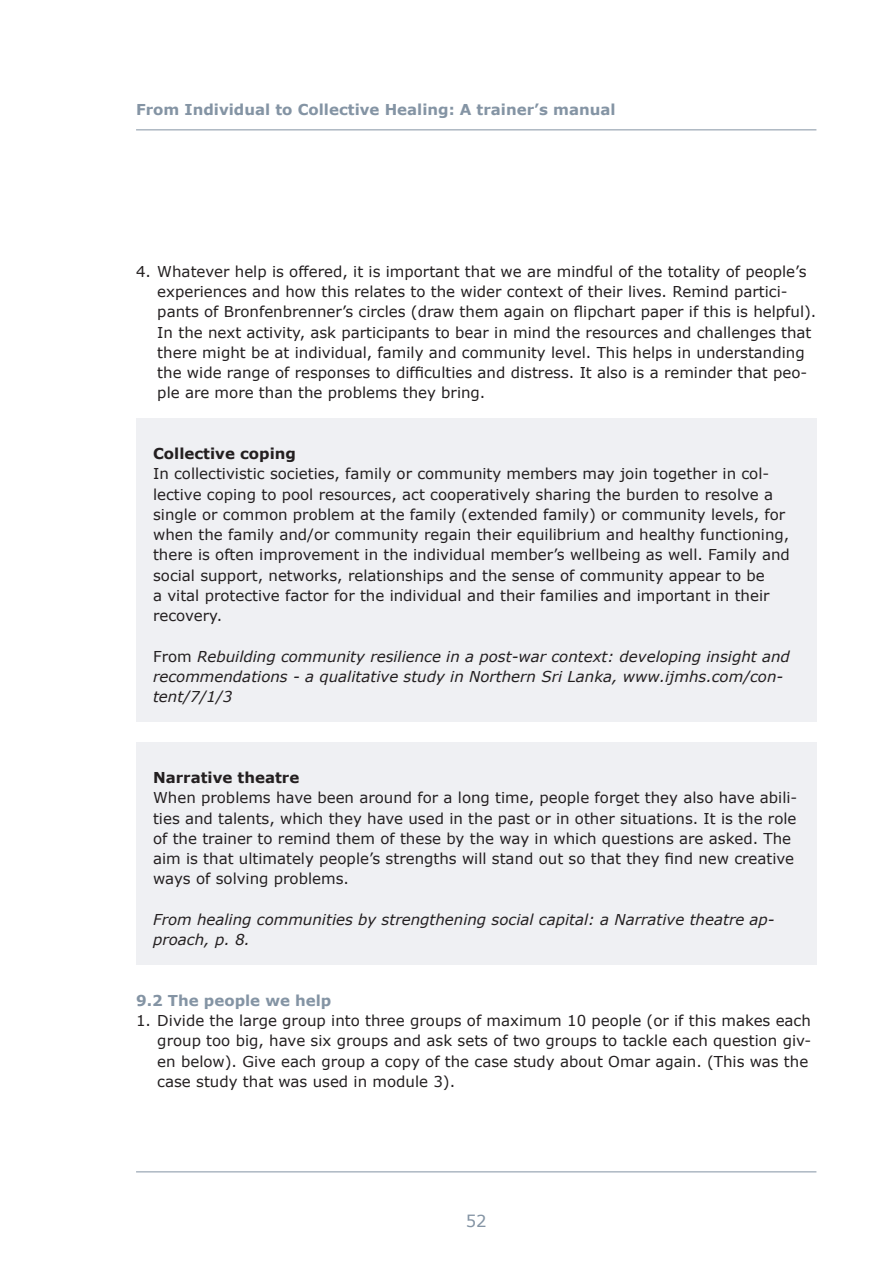
<style>
.page{position:relative;width:893px;height:1263px;background:#fff}
.page>*{position:absolute;margin:0;border:0;box-sizing:border-box;transform-origin:0 0}
.t1{font:16.5px "Verdana";color:#8494a4}
.t2{font:15px/20.2px "Verdana";color:#231f20}
.t3{font:italic 15px/20.2px "Verdana";color:#231f20}
.t4{font:700 15px "Verdana";color:#8494a4}
.t5{font:700 15px "Verdana";color:#231f20}
.s1{font-style:normal}
</style>
<div class="page">
<hr style="left:136px;top:1171px;width:680px;height:1px;background:#8494a4">
<hr style="left:136px;top:129px;width:680px;height:1px;background:#8494a4">
<div style="left:136px;top:418px;width:680px;height:304px;background:#eff0f3"></div>
<div style="left:136px;top:742px;width:680px;height:223px;background:#eff0f3"></div>
<p class="t4" style="left:136px;top:100px;width:481px">From Individual to Collective Healing: A trainer’s manual</p>
<p class="t2" style="left:157px;top:261px;width:661px;text-indent:-21px">4. Whatever help is offered, it is important that we are mindful of the totality of people’s experiences and how this relates to the wider context of their lives. Remind partici&shy;pants of Bronfenbrenner’s circles (draw them again on flipchart paper if this is helpful).<br>In the next activity, ask participants to bear in mind the resources and challenges that there might be at individual, family and community level. This helps in understanding the wide range of responses to difficulties and distress. It also is a reminder that peo&shy;ple are more than the problems they bring.</p>
<p class="t5" style="left:153px;top:444px;width:144px">Collective coping</p>
<p class="t2" style="left:153px;top:464px;width:638px">In collectivistic societies, family or community members may join together in col&shy;lective coping to pool resources, act cooperatively sharing the burden to resolve a single or common problem at the family (extended family) or community levels, for when the family and/or community regain their equilibrium and healthy functioning, there is often improvement in the individual member’s wellbeing as well. Family and social support, networks, relationships and the sense of community appear to be<br>a vital protective factor for the individual and their families and important in their recovery.</p>
<p class="t3" style="left:153px;top:646px;width:638px"><span class="s1">From</span> Rebuilding community resilience in a post-war context: developing insight and recommendations - a qualitative study in Northern Sri Lanka, www.ijmhs.com/con&shy;tent/7/1/3</p>
<p class="t5" style="left:153px;top:768px;width:148px">Narrative theatre</p>
<p class="t2" style="left:153px;top:788px;width:646px">When problems have been around for a long time, people forget they also have abili&shy;ties and talents, which they have used in the past or in other situations. It is the role of the trainer to remind them of these by the way in which questions are asked. The aim is that ultimately people’s strengths will stand out so that they find new creative ways of solving problems.</p>
<p class="t3" style="left:153px;top:909px;width:623px">From healing communities by strengthening social capital: a Narrative theatre ap&shy;proach, p. 8.</p>
<p class="t4" style="left:136px;top:991px;width:197px">9.2 The people we help</p>
<p class="t2" style="left:157px;top:1011px;width:656px;text-indent:-21px">1. Divide the large group into three groups of maximum 10 people (or if this makes each group too big, have six groups and ask sets of two groups to tackle each question giv&shy;en below). Give each group a copy of the case study about Omar again. (This was the case study that was used in module 3).</p>
<p class="t1" style="left:466px;top:1211px;width:22px">52</p>
</div>
